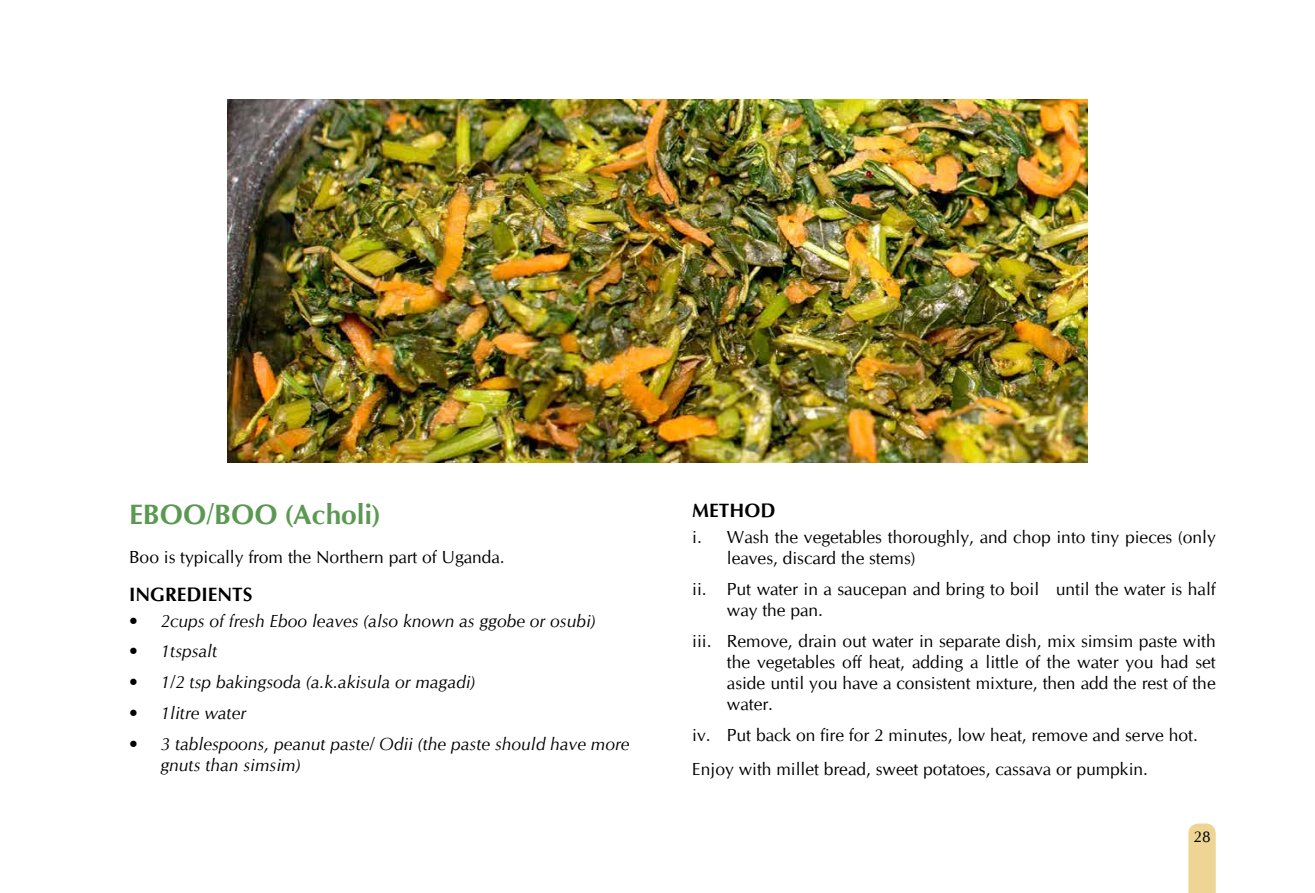
<style>
.page{position:relative;width:1315px;height:893px;background:#fff}
.page>*{position:absolute;margin:0;border:0;box-sizing:border-box;transform-origin:0 0}
.t1{font:700 28px "CG Omega";color:#5b9852}
.t2{font:700 19.25px "CG Omega";color:#000}
.t3{font:17.5px/21px "CG Omega";color:#000}
.t4{font:italic 17.5px/21px "CG Omega";color:#000}
.t5{font:15.75px "CG Omega";color:#000}
</style>
<div class="page">
<img style="left:227px;top:99px;width:860px;height:363px">
<div style="left:1188px;top:823px;width:27px;height:70px;background:#efd594"></div>
<h1 class="t1" style="left:129px;top:496px;width:252px">EBOO/BOO (Acholi)</h1>
<p class="t3" style="left:129px;top:546px;width:377px">Boo is typically from the Northern part of Uganda.</p>
<p class="t2" style="left:129px;top:582px;width:125px">INGREDIENTS</p>
<p class="t4" style="left:129px;top:610px;width:468px">• 2cups of fresh Eboo leaves (also known as ggobe or osubi)</p>
<p class="t4" style="left:129px;top:641px;width:90px">• 1tspsalt</p>
<p class="t4" style="left:129px;top:672px;width:348px">• 1/2 tsp bakingsoda (a.k.akisula or magadi)</p>
<p class="t4" style="left:129px;top:703px;width:119px">• 1litre water</p>
<p class="t4" style="left:160px;top:734px;width:470px;text-indent:-32px">• 3 tablespoons, peanut paste/ Odii (the paste should have more gnuts than simsim)</p>
<p class="t2" style="left:692px;top:498px;width:85px">METHOD</p>
<p class="t3" style="left:727px;top:527px;width:490px;text-indent:-35px">i. Wash the vegetables thoroughly, and chop into tiny pieces (only leaves, discard the stems)</p>
<p class="t3" style="left:727px;top:579px;width:490px;text-indent:-35px">ii. Put water in a saucepan and bring to boil until the water is half way the pan.</p>
<p class="t3" style="left:727px;top:631px;width:490px;text-align:justify;text-indent:-35px">iii. Remove, drain out water in separate dish, mix simsim paste with the vegetables off heat, adding a little of the water you had set aside until you have a consistent mixture, then add the rest of the water.</p>
<p class="t3" style="left:692px;top:718px;width:507px;line-height:33.9px">iv. Put back on fire for 2 minutes, low heat, remove and serve hot.<br>Enjoy with millet bread, sweet potatoes, cassava or pumpkin.</p>
<p class="t5" style="left:1193px;top:827px;width:19px">28</p>
</div>
